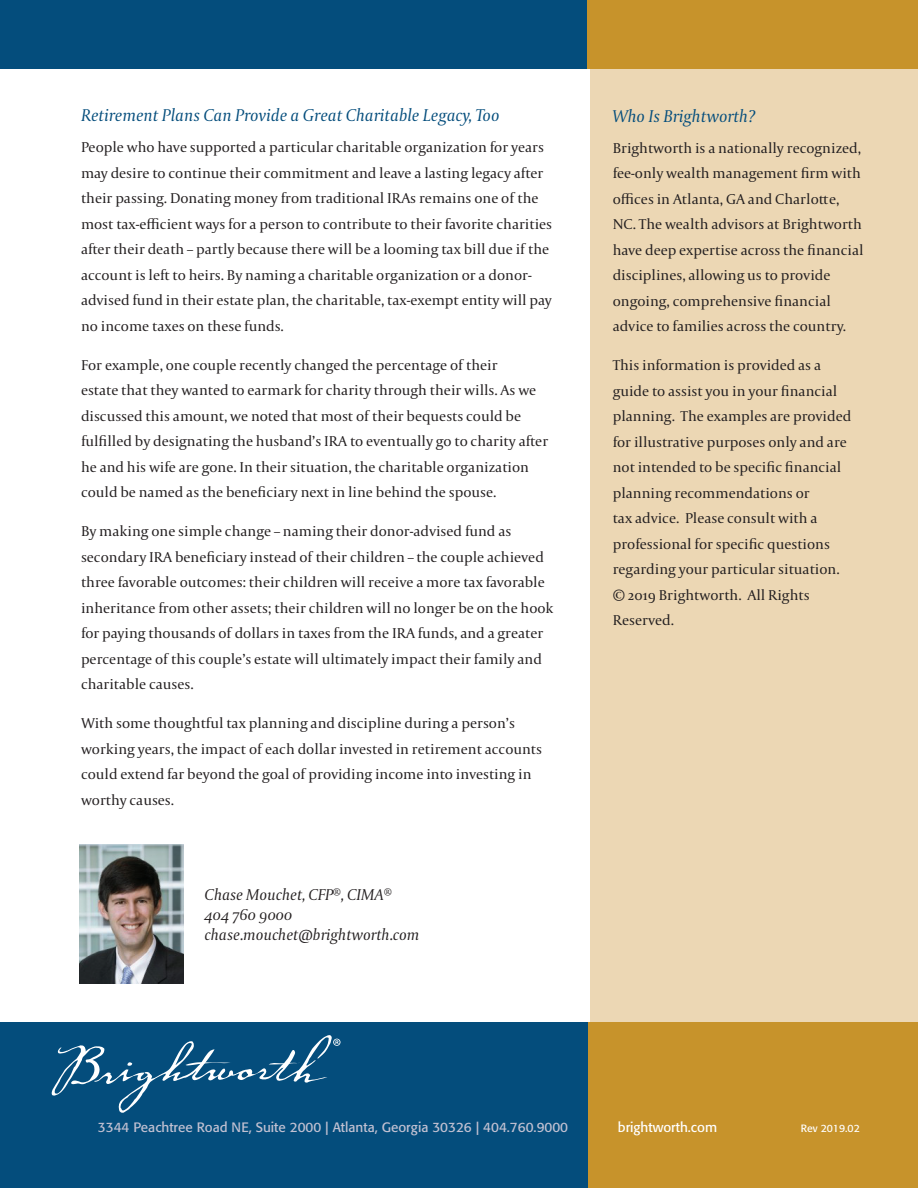
<style>
.page{position:relative;width:918px;height:1188px;background:#fff}
.page>*{position:absolute;margin:0;border:0;box-sizing:border-box;transform-origin:0 0}
.t1{font:italic 18px "Capitolium 2";color:#044d7c}
.t2{font:italic 16.5px/19.8px "Capitolium 2";color:#231f20}
.t3{font:15px/25.5px "Capitolium 2";color:#231f20}
.t4{font:13.5px "Formata BQ";color:#c2c1d2}
.t5{font:13.5px "Formata BQ";color:#fff}
.t6{font:10.5px "Formata BQ";color:#fff}
</style>
<div class="page">
<div style="left:590px;top:66px;width:328px;height:1056px;background:#ecd7b4"></div>
<div style="left:0;top:0;width:590px;height:68px;background:#044d7c"></div>
<div style="left:587px;top:0;width:331px;height:68px;background:#c7932b"></div>
<img style="left:79px;top:844px;width:105px;height:140px">
<div style="left:587px;top:1022px;width:331px;height:166px;background:#c7932b"></div>
<div style="left:0;top:1022px;width:587px;height:166px;background:#044d7c"></div>
<svg style="left:51px;top:1035px;width:290px;height:78px"></svg>
<p class="t1" style="left:81px;top:104px;width:420px">Retirement Plans Can Provide a Great Charitable Legacy, Too</p>
<p class="t3" style="left:81px;top:134px;width:473px">People who have supported a particular charitable organization for years may desire to continue their commitment and leave a lasting legacy after their passing. Donating money from traditional IRAs remains one of the most tax-efficient ways for a person to contribute to their favorite charities after their death – partly because there will be a looming tax bill due if the account is left to heirs. By naming a charitable organization or a donor&shy;advised fund in their estate plan, the charitable, tax-exempt entity will pay no income taxes on these funds.</p>
<p class="t3" style="left:81px;top:352px;width:469px">For example, one couple recently changed the percentage of their<br>estate that they wanted to earmark for charity through their wills. As we discussed this amount, we noted that most of their bequests could be fulfilled by designating the husband’s IRA to eventually go to charity after he and his wife are gone. In their situation, the charitable organization could be named as the beneficiary next in line behind the spouse.</p>
<p class="t3" style="left:81px;top:518px;width:474px">By making one simple change – naming their donor-advised fund as secondary IRA beneficiary instead of their children – the couple achieved three favorable outcomes: their children will receive a more tax favorable inheritance from other assets; their children will no longer be on the hook for paying thousands of dollars in taxes from the IRA funds, and a greater percentage of this couple’s estate will ultimately impact their family and charitable causes.</p>
<p class="t3" style="left:81px;top:710px;width:463px">With some thoughtful tax planning and discipline during a person’s working years, the impact of each dollar invested in retirement accounts could extend far beyond the goal of providing income into investing in worthy causes.</p>
<p class="t2" style="left:205px;top:885px;width:216px">Chase Mouchet, CFP<sup>®</sup>, CIMA<sup>®<br></sup>404 760 9000 chase.mouchet@brightworth.com</p>
<p class="t1" style="left:613px;top:104px;width:144px">Who Is Brightworth?</p>
<p class="t3" style="left:613px;top:135px;width:252px">Brightworth is a nationally recognized, fee-only wealth management firm with offices in Atlanta, GA and Charlotte, NC. The wealth advisors at Brightworth have deep expertise across the financial disciplines, allowing us to provide ongoing, comprehensive financial advice to families across the country.</p>
<p class="t3" style="left:613px;top:352px;width:240px">This information is provided as a guide to assist you in your financial planning. The examples are provided for illustrative purposes only and are not intended to be specific financial planning recommendations or<br>tax advice. Please consult with a professional for specific questions regarding your particular situation. © 2019 Brightworth. All Rights Reserved.</p>
<p class="t4" style="left:98px;top:1119px;width:472px">3344 Peachtree Road NE, Suite 2000 | Atlanta, Georgia 30326 | 404.760.9000</p>
<p class="t5" style="left:618px;top:1119px;width:101px">brightworth.com</p>
<p class="t6" style="left:801px;top:1122px;width:61px">Rev 2019.02</p>
</div>
